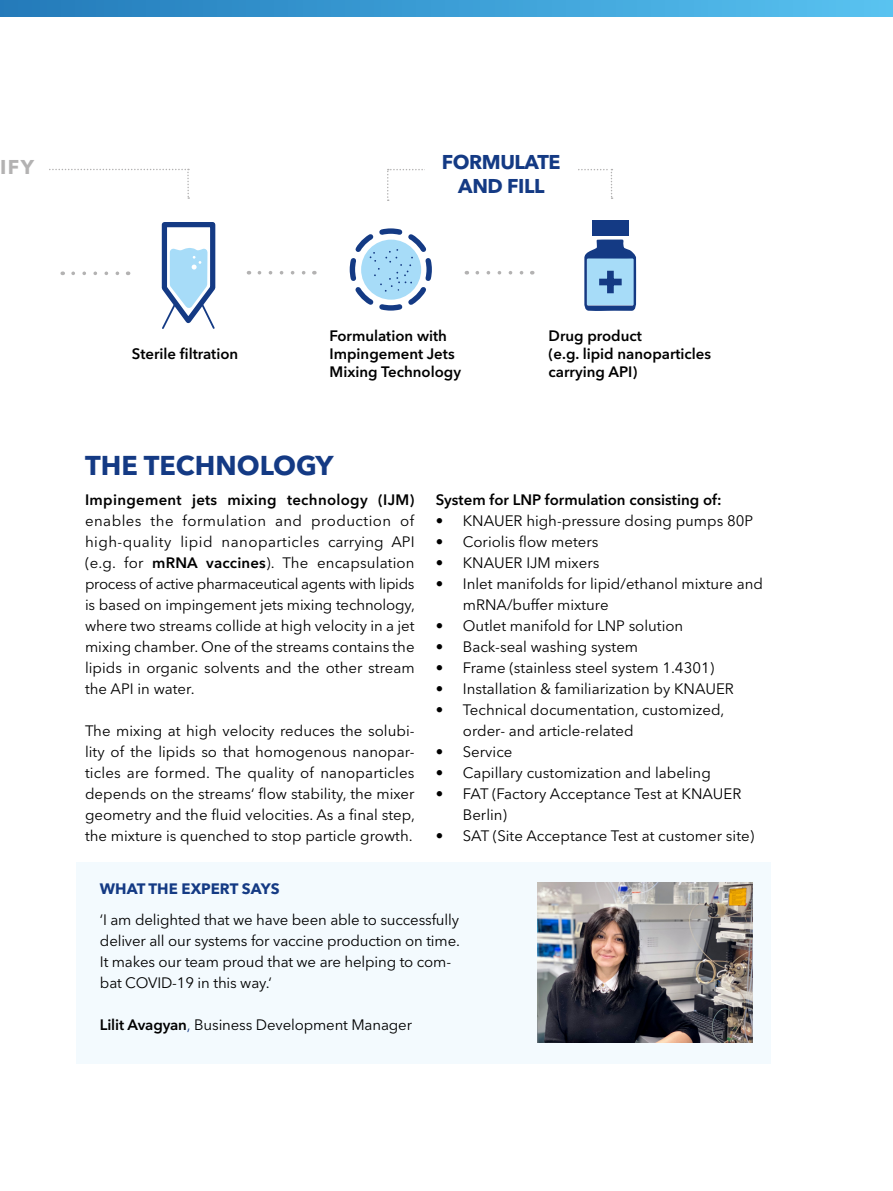
<style>
.page{position:relative;width:893px;height:1191px;background:#fff}
.page>*{position:absolute;margin:0;border:0;box-sizing:border-box;transform-origin:0 0}
.t1{font:700 27px "Avenir Next W1 G";color:#143a84}
.t2{font:700 19.8px/23.7px "Avenir Next W1 G";letter-spacing:-.02em;color:#143a84;text-align:center}
.t3{font:700 19.8px "Avenir Next W1 G";color:#b3b2b2}
.t4{font:15px/21px "Avenir Next W1 G";color:#000}
.t5{font:600 15px/18px "Avenir Next W1 G";color:#000}
.t6{font:700 15px "Avenir Next W1 G";color:#143a84}
.s1{font-weight:600}
.s2{color:#143a84}
</style>
<div class="page">
<svg style="left:73px;top:271px;width:47px;height:4px"></svg>
<svg style="left:259px;top:271px;width:47px;height:3px"></svg>
<svg style="left:477px;top:271px;width:47px;height:3px"></svg>
<svg style="left:161px;top:222px;width:55px;height:107px"></svg>
<svg style="left:49px;top:169px;width:140px;height:30px"></svg>
<svg style="left:387px;top:169px;width:226px;height:32px"></svg>
<svg style="left:349px;top:228px;width:83px;height:83px"></svg>
<div style="left:592px;top:221px;width:36px;height:15px;background:#143a84"></div>
<div style="left:425px;top:154px;width:152px;height:47px;background:#fff"></div>
<svg style="left:584px;top:239px;width:52px;height:72px;background:#77a1cc"></svg>
<div style="left:0;top:0;width:893px;height:17px;background:linear-gradient(to right,#2279b9,#58c2f1)"></div>
<div style="left:77px;top:862px;width:694px;height:201px;background:#f3fafe"></div>
<img style="left:538px;top:882px;width:214px;height:161px">
<h2 class="t3" style="left:0;top:155px;width:35px">IFY</h2>
<p class="t2" style="left:442px;top:151px;width:120px">FORMULATE<br>AND FILL</p>
<p class="t5" style="left:132px;top:345px;width:108px">Sterile filtration</p>
<p class="t5" style="left:330px;top:327px;width:133px">Formulation with<br>Impingement Jets<br>Mixing Technology</p>
<p class="t5" style="left:548px;top:327px;width:164px">Drug product<br>(e.g. lipid nanoparticles carrying API)</p>
<p class="t1" style="left:85px;top:448px;width:250px">THE TECHNOLOGY</p>
<p class="t4" style="left:85px;top:489px;width:332px;text-align:justify"><span class="s1">Impingement jets mixing technology (IJM) </span>enables the formulation and production of high-quality lipid nanoparticles carrying API (e.g. for <span class="s1">mRNA vaccines</span>). The encapsulation process of active pharmaceutical agents with lipids is based on impingement jets mixing technology, where two streams collide at high velocity in a jet mixing chamber. One of the streams contains the lipids in organic solvents and the other stream the API in water.</p>
<p class="t4" style="left:85px;top:720px;width:331px;text-align:justify">The mixing at high velocity reduces the solubi&shy;lity of the lipids so that homogenous nanopar&shy;ticles are formed. The quality of nanoparticles depends on the streams‘ flow stability, the mixer geometry and the fluid velocities. As a final step, the mixture is quenched to stop particle growth.</p>
<p class="t6" style="left:100px;top:879px;width:181px">WHAT THE EXPERT SAYS</p>
<p class="t4" style="left:100px;top:909px;width:362px">‘I am delighted that we have been able to successfully deliver all our systems for vaccine production on time.<br>It makes our team proud that we are helping to com&shy;bat COVID-19 in this way.‘</p>
<p class="t4" style="left:100px;top:1014px;width:314px"><span class="s1">Lilit Avagyan</span><span class="s2">,</span> Business Development Manager</p>
<p class="t5" style="left:436px;top:491px;width:287px">System for LNP formulation consisting of:</p>
<p class="t4" style="left:436px;top:510px;width:319px">• KNAUER high-pressure dosing pumps 80P</p>
<p class="t4" style="left:436px;top:531px;width:164px">• Coriolis flow meters</p>
<p class="t4" style="left:436px;top:552px;width:165px">• KNAUER IJM mixers</p>
<p class="t4" style="left:463px;top:573px;width:302px;text-indent:-27px">• Inlet manifolds for lipid/ethanol mixture and mRNA/buffer mixture</p>
<p class="t4" style="left:436px;top:615px;width:249px">• Outlet manifold for LNP solution</p>
<p class="t4" style="left:436px;top:636px;width:204px">• Back-seal washing system</p>
<p class="t4" style="left:436px;top:657px;width:280px">• Frame (stainless steel system 1.4301)</p>
<p class="t4" style="left:436px;top:678px;width:299px">• Installation &amp; familiarization by KNAUER</p>
<p class="t4" style="left:463px;top:699px;width:263px;text-indent:-27px">• Technical documentation, customized, order- and article-related</p>
<p class="t4" style="left:436px;top:741px;width:78px">• Service</p>
<p class="t4" style="left:436px;top:762px;width:276px">• Capillary customization and labeling</p>
<p class="t4" style="left:463px;top:783px;width:280px;text-indent:-27px">• FAT (Factory Acceptance Test at KNAUER<br>Berlin)</p>
<p class="t4" style="left:436px;top:825px;width:320px">• SAT (Site Acceptance Test at customer site)</p>
</div>
